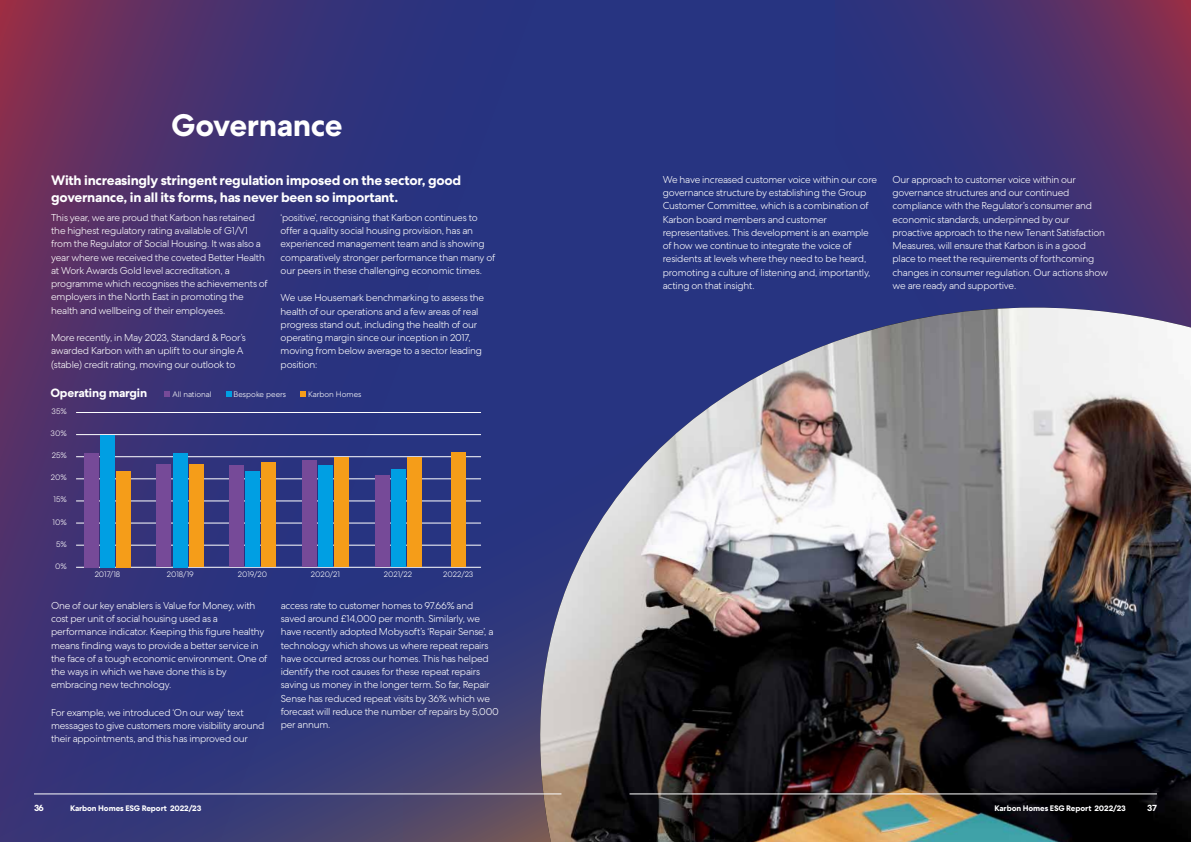
<style>
.page{position:relative;width:1191px;height:842px;background:#273481}
.page>*{position:absolute;margin:0;border:0;box-sizing:border-box;transform-origin:0 0}
.t1{font:700 31px "Centra No 2";letter-spacing:-.01em;color:#fff}
.t2{font:700 13.7px/16.6px "Centra No 2";letter-spacing:-.015em;color:#fff}
.t3{font:700 12px "Centra No 2";letter-spacing:-.015em;color:#fff}
.t4{font:300 10px/13.2px "Centra No 2";letter-spacing:-.02em;color:#fff}
.t5{font:700 9px "Centra No 2";color:#fff}
.t6{font:300 8px "Centra No 2";color:#fff}
.t7{font:700 8px "Centra No 2";letter-spacing:-.01em;color:#fff}
</style>
<div class="page">
<svg style="left:894px;top:0;width:297px;height:290px"></svg>
<svg style="left:0;top:0;width:370px;height:435px"></svg>
<svg style="left:0;top:435px;width:533px;height:407px;fill:#32347b"></svg>
<svg style="left:1015px;top:290px;width:176px;height:18px"></svg>
<img style="left:533px;top:308px;width:658px;height:534px">
<svg style="left:164px;top:391px;width:6px;height:6px"></svg>
<svg style="left:226px;top:391px;width:6px;height:6px"></svg>
<svg style="left:300px;top:391px;width:6px;height:6px"></svg>
<hr style="left:76px;top:412px;width:405px;height:1px;background:#fff">
<hr style="left:76px;top:434px;width:405px;height:1px;background:#fff">
<hr style="left:76px;top:456px;width:405px;height:1px;background:#fff">
<hr style="left:76px;top:479px;width:405px;height:1px;background:#fff">
<hr style="left:76px;top:501px;width:405px;height:1px;background:#fff">
<hr style="left:76px;top:523px;width:405px;height:1px;background:#fff">
<hr style="left:76px;top:545px;width:405px;height:1px;background:#fff">
<hr style="left:76px;top:567px;width:405px;height:1px;background:#fff">
<div style="left:84px;top:453px;width:14px;height:114px;background:#764a98"></div>
<div style="left:100px;top:435px;width:14px;height:132px;background:#009fe3"></div>
<div style="left:116px;top:471px;width:14px;height:96px;background:#f59d19"></div>
<div style="left:157px;top:464px;width:14px;height:103px;background:#764a98"></div>
<div style="left:173px;top:453px;width:14px;height:114px;background:#009fe3"></div>
<div style="left:189px;top:465px;width:14px;height:102px;background:#f59d19"></div>
<div style="left:229px;top:465px;width:15px;height:102px;background:#764a98"></div>
<div style="left:246px;top:471px;width:14px;height:96px;background:#009fe3"></div>
<div style="left:262px;top:462px;width:14px;height:105px;background:#f59d19"></div>
<div style="left:302px;top:460px;width:14px;height:107px;background:#764a98"></div>
<div style="left:318px;top:465px;width:14px;height:102px;background:#009fe3"></div>
<div style="left:334px;top:457px;width:15px;height:110px;background:#f59d19"></div>
<div style="left:375px;top:475px;width:14px;height:92px;background:#764a98"></div>
<div style="left:391px;top:469px;width:14px;height:98px;background:#009fe3"></div>
<div style="left:407px;top:457px;width:14px;height:110px;background:#f59d19"></div>
<div style="left:451px;top:452px;width:14px;height:115px;background:#f59d19"></div>
<hr style="left:629px;top:794px;width:528px;height:1px;background:#fff">
<hr style="left:34px;top:794px;width:527px;height:1px;background:#fff">
<h1 class="t1" style="left:171px;top:107px;width:173px">Governance</h1>
<h2 class="t2" style="left:51px;top:172px;width:412px">With increasingly stringent regulation imposed on the sector, good governance, in all its forms, has never been so important.</h2>
<p class="t4" style="left:51px;top:211px;width:218px">This year, we are proud that Karbon has retained the highest regulatory rating available of G1/V1 from the Regulator of Social Housing. It was also a year where we received the coveted Better Health at Work Awards Gold level accreditation, a programme which recognises the achievements of employers in the North East in promoting the health and wellbeing of their employees.</p>
<p class="t4" style="left:51px;top:331px;width:196px">More recently, in May 2023, Standard &amp; Poor’s awarded Karbon with an uplift to our single A (stable) credit rating, moving our outlook to</p>
<p class="t4" style="left:281px;top:211px;width:216px">‘positive’, recognising that Karbon continues to offer a quality social housing provision, has an experienced management team and is showing comparatively stronger performance than many of our peers in these challenging economic times.</p>
<p class="t4" style="left:281px;top:291px;width:205px">We use Housemark benchmarking to assess the health of our operations and a few areas of real progress stand out, including the health of our operating margin since our inception in 2017, moving from below average to a sector leading position:</p>
<p class="t3" style="left:50px;top:385px;width:98px">Operating margin</p>
<p class="t6" style="left:172px;top:389px;width:41px">All national</p>
<p class="t6" style="left:234px;top:389px;width:54px">Bespoke peers</p>
<p class="t6" style="left:308px;top:389px;width:55px">Karbon Homes</p>
<p class="t6" style="left:52px;top:406px;width:17px">35%</p>
<p class="t6" style="left:51px;top:428px;width:18px">30%</p>
<p class="t6" style="left:52px;top:451px;width:17px">25%</p>
<p class="t6" style="left:51px;top:473px;width:18px">20%</p>
<p class="t6" style="left:53px;top:495px;width:15px">15%</p>
<p class="t6" style="left:53px;top:517px;width:16px">10%</p>
<p class="t6" style="left:56px;top:539px;width:12px">5%</p>
<p class="t6" style="left:55px;top:562px;width:13px">0%</p>
<p class="t6" style="left:95px;top:569px;width:27px">2017/18</p>
<p class="t6" style="left:167px;top:569px;width:28px">2018/19</p>
<p class="t6" style="left:238px;top:569px;width:31px">2019/20</p>
<p class="t6" style="left:311px;top:569px;width:31px">2020/21</p>
<p class="t6" style="left:384px;top:569px;width:30px">2021/22</p>
<p class="t6" style="left:443px;top:569px;width:32px">2022/23</p>
<p class="t4" style="left:51px;top:599px;width:218px">One of our key enablers is Value for Money, with cost per unit of social housing used as a performance indicator. Keeping this figure healthy means finding ways to provide a better service in the face of a tough economic environment. One of the ways in which we have done this is by embracing new technology.</p>
<p class="t4" style="left:51px;top:706px;width:215px">For example, we introduced ‘On our way’ text messages to give customers more visibility around their appointments, and this has improved our</p>
<p class="t4" style="left:281px;top:599px;width:220px">access rate to customer homes to 97.66% and saved around £14,000 per month. Similarly, we have recently adopted Mobysoft’s ‘Repair Sense’, a technology which shows us where repeat repairs have occurred across our homes. This has helped identify the root causes for these repeat repairs saving us money in the longer term. So far, Repair Sense has reduced repeat visits by 36% which we forecast will reduce the number of repairs by 5,000 per annum.</p>
<p class="t4" style="left:663px;top:173px;width:216px">We have increased customer voice within our core governance structure by establishing the Group Customer Committee, which is a combination of Karbon board members and customer representatives. This development is an example of how we continue to integrate the voice of residents at levels where they need to be heard, promoting a culture of listening and, importantly, acting on that insight.</p>
<p class="t4" style="left:892px;top:173px;width:217px">Our approach to customer voice within our governance structures and our continued compliance with the Regulator’s consumer and economic standards, underpinned by our proactive approach to the new Tenant Satisfaction Measures, will ensure that Karbon is in a good place to meet the requirements of forthcoming changes in consumer regulation. Our actions show we are ready and supportive.</p>
<p class="t5" style="left:34px;top:802px;width:11px">36</p>
<p class="t7" style="left:70px;top:803px;width:133px">Karbon Homes ESG Report 2022/23</p>
<p class="t7" style="left:994px;top:803px;width:133px">Karbon Homes ESG Report 2022/23</p>
<p class="t5" style="left:1147px;top:802px;width:11px">37</p>
</div>
